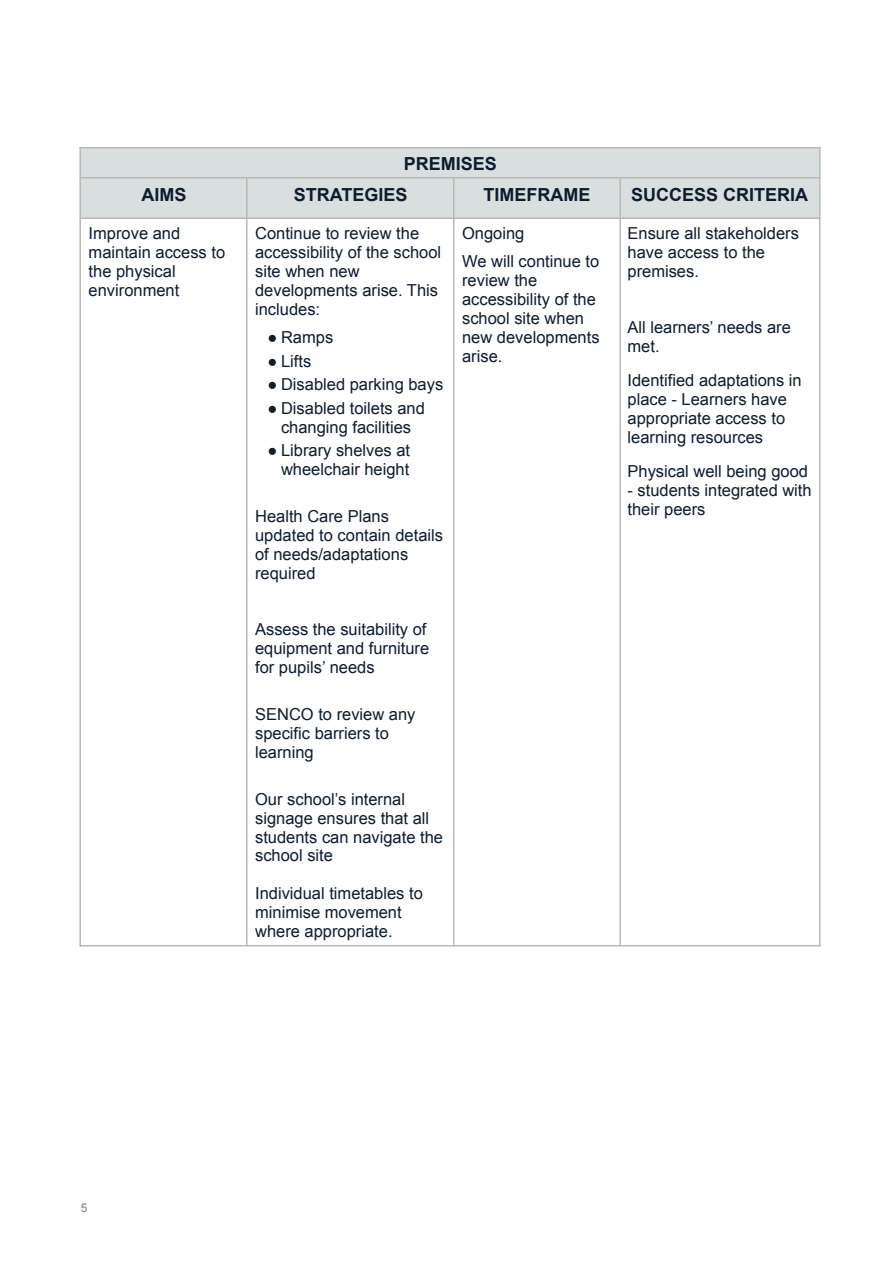
<style>
.page{position:relative;width:894px;height:1263px;background:#fff}
.page>*{position:absolute;margin:0;border:0;box-sizing:border-box;transform-origin:0 0}
.t1{font:700 18px "Arial";color:#0d1c2f}
.t2{font:16.5px/18.9px "Arial";color:#0d1c2f}
.t3{font:12px "Arial";color:#808080}
</style>
<div class="page">
<div style="left:81px;top:148px;width:739px;height:30px;background:#d8dfde"></div>
<div style="left:81px;top:178px;width:166px;height:40px;background:#d8dfde"></div>
<div style="left:247px;top:178px;width:207px;height:40px;background:#d8dfde"></div>
<div style="left:454px;top:178px;width:166px;height:40px;background:#d8dfde"></div>
<div style="left:620px;top:178px;width:200px;height:40px;background:#d8dfde"></div>
<hr style="left:80px;top:147px;width:1px;height:799px;background:#b9b9b9">
<hr style="left:246px;top:178px;width:2px;height:768px;background:#b9b9b9">
<hr style="left:453px;top:178px;width:1px;height:768px;background:#b9b9b9">
<hr style="left:619px;top:178px;width:2px;height:768px;background:#b9b9b9">
<hr style="left:819px;top:147px;width:1px;height:799px;background:#b9b9b9">
<hr style="left:80px;top:147px;width:740px;height:1px;background:#b9b9b9">
<hr style="left:80px;top:177px;width:740px;height:1px;background:#b9b9b9">
<hr style="left:80px;top:217px;width:740px;height:2px;background:#b9b9b9">
<hr style="left:80px;top:945px;width:740px;height:1px;background:#b9b9b9">
<p class="t1" style="left:404px;top:154px;width:94px">PREMISES</p>
<p class="t1" style="left:142px;top:185px;width:46px">AIMS</p>
<p class="t1" style="left:294px;top:185px;width:115px">STRATEGIES</p>
<p class="t1" style="left:483px;top:185px;width:108px">TIMEFRAME</p>
<p class="t1" style="left:631px;top:185px;width:178px">SUCCESS CRITERIA</p>
<p class="t2" style="left:89px;top:224px;width:138px">Improve and maintain access to the physical environment</p>
<p class="t2" style="left:255px;top:224px;width:188px">Continue to review the accessibility of the school site when new developments arise. This includes:</p>
<p class="t2" style="left:268px;top:328px;width:67px">● Ramps</p>
<p class="t2" style="left:268px;top:351px;width:45px">● Lifts</p>
<p class="t2" style="left:268px;top:375px;width:177px">● Disabled parking bays</p>
<p class="t2" style="left:268px;top:398px;width:159px;text-align:center">● Disabled toilets and changing facilities</p>
<p class="t2" style="left:268px;top:441px;width:144px;text-align:right">● Library shelves at wheelchair height</p>
<p class="t2" style="left:255px;top:507px;width:189px">Health Care Plans updated to contain details of needs/adaptations required</p>
<p class="t2" style="left:462px;top:220px;width:139px;line-height:27.9px">Ongoing<br>We will continue to</p>
<p class="t2" style="left:462px;top:271px;width:139px">review the accessibility of the school site when new developments arise.</p>
<p class="t2" style="left:628px;top:224px;width:173px">Ensure all stakeholders have access to the premises.</p>
<p class="t2" style="left:628px;top:318px;width:165px">All learners’ needs are met.</p>
<p class="t2" style="left:628px;top:371px;width:176px">Identified adaptations in place - Learners have appropriate access to learning resources</p>
<p class="t2" style="left:628px;top:462px;width:182px">Physical well being good</p>
<p class="t2" style="left:628px;top:481px;width:186px">- students integrated with their peers</p>
<p class="t3" style="left:81px;top:1201px;width:8px">5</p>
<p class="t2" style="left:255px;top:620px;width:176px">Assess the suitability of equipment and furniture for pupils’ needs</p>
<p class="t2" style="left:255px;top:705px;width:162px">SENCO to review any specific barriers to learning</p>
<p class="t2" style="left:255px;top:789px;width:189px">Our school’s internal signage ensures that all students can navigate the school site</p>
<p class="t2" style="left:255px;top:884px;width:169px">Individual timetables to minimise movement where appropriate.</p>
</div>
